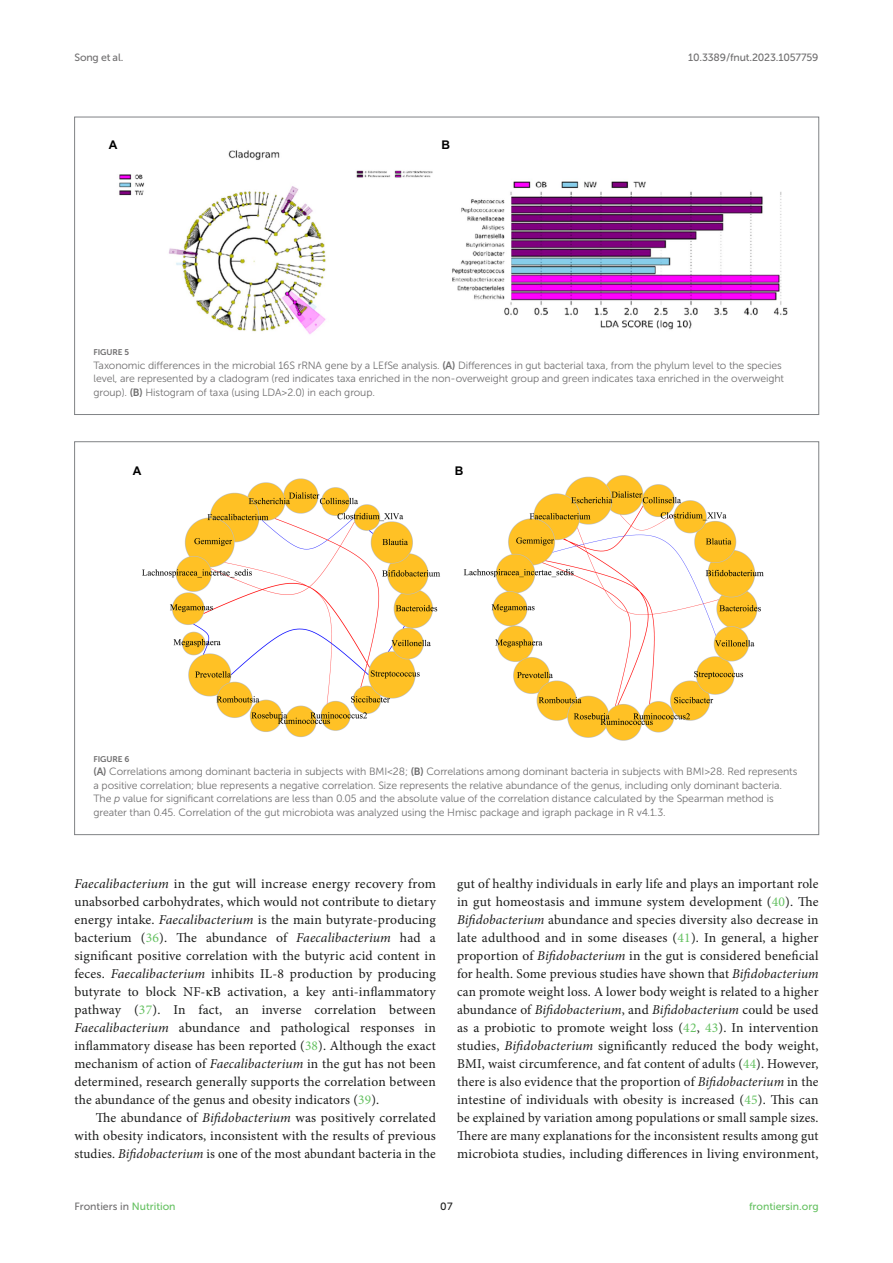
<style>
.page{position:relative;width:893px;height:1263px;background:#fff}
.page>*{position:absolute;margin:0;border:0;box-sizing:border-box;transform-origin:0 0}
.TEXT{font:13.5px/18px "Minion Pro";letter-spacing:.015em;color:#1b1c1b;text-align:justify}
.t1{font:700 12px "Arial";color:#000}
.FIG_LEG{font:10.5px/13.5px "Museo Sans 300";letter-spacing:-.01em;color:#706f70}
.t2{font:10.5px "Museo Sans 500";letter-spacing:-.015em;color:#706f70}
.t3{font:10.5px "Museo Sans 500";color:#65c161}
.t4{font:10.5px "Museo Sans 500";color:#1b1c1b}
.FIG_HD{font:8.25px "Museo Sans 700";letter-spacing:-.01em;color:#706f70}
.s1{font-family:"Museo Sans 700"}
.s2{font-style:italic}
.s3{color:#65c161}
.s4{font-family:"STIX General"}
</style>
<div class="page">
<img style="left:119px;top:150px;width:669px;height:185px">
<img style="left:142px;top:475px;width:622px;height:266px">
<p class="t2" style="left:74px;top:51px;width:50px">Song et al.</p>
<p class="t2" style="left:688px;top:51px;width:132px">10.3389/fnut.2023.1057759</p>
<p class="t1" style="left:109px;top:137px;width:10px">A</p>
<p class="t1" style="left:442px;top:137px;width:10px">B</p>
<p class="FIG_HD" style="left:94px;top:348px;width:37px">FIGURE 5</p>
<p class="FIG_LEG" style="left:94px;top:358px;width:692px">Taxonomic differences in the microbial 16S rRNA gene by a LEfSe analysis. <span class="s1">(A)</span> Differences in gut bacterial taxa, from the phylum level to the species level, are represented by a cladogram (red indicates taxa enriched in the non-overweight group and green indicates taxa enriched in the overweight group). <span class="s1">(B)</span> Histogram of taxa (using LDA &gt; 2.0) in each group.</p>
<p class="t1" style="left:133px;top:462px;width:10px">A</p>
<p class="t1" style="left:455px;top:463px;width:10px">B</p>
<p class="FIG_HD" style="left:94px;top:754px;width:37px">FIGURE 6</p>
<p class="FIG_LEG" style="left:94px;top:765px;width:705px"><span class="s1">(A)</span> Correlations among dominant bacteria in subjects with BMI &lt; 28; <span class="s1">(B)</span> Correlations among dominant bacteria in subjects with BMI &gt; 28. Red represents a positive correlation; blue represents a negative correlation. Size represents the relative abundance of the genus, including only dominant bacteria.<br>The <span class="s2">p</span> value for significant correlations are less than 0.05 and the absolute value of the correlation distance calculated by the Spearman method is greater than 0.45. Correlation of the gut microbiota was analyzed using the Hmisc package and igraph package in R v4.1.3.</p>
<p class="TEXT" style="left:74px;top:875px;width:363px"><span class="s2">Faecalibacterium</span> in the gut will increase energy recovery from unabsorbed carbohydrates, which would not contribute to dietary energy intake. <span class="s2">Faecalibacterium</span> is the main butyrate-producing bacterium (<span class="s3">36</span>). The abundance of <span class="s2">Faecalibacterium</span> had a significant positive correlation with the butyric acid content in feces. <span class="s2">Faecalibacterium</span> inhibits IL-8 production by producing butyrate to block NF-<span class="s4">κ</span>B activation, a key anti-inflammatory pathway (<span class="s3">37</span>). In fact, an inverse correlation between <span class="s2">Faecalibacterium</span> abundance and pathological responses in inflammatory disease has been reported (<span class="s3">38</span>). Although the exact mechanism of action of <span class="s2">Faecalibacterium</span> in the gut has not been determined, research generally supports the correlation between the abundance of the genus and obesity indicators (<span class="s3">39</span>).</p>
<p class="TEXT" style="left:74px;top:1109px;width:363px;text-indent:21px">The abundance of <span class="s2">Bifidobacterium</span> was positively correlated with obesity indicators, inconsistent with the results of previous studies. <span class="s2">Bifidobacterium</span> is one of the most abundant bacteria in the</p>
<p class="TEXT" style="left:457px;top:875px;width:363px">gut of healthy individuals in early life and plays an important role in gut homeostasis and immune system development (<span class="s3">40</span>). The <span class="s2">Bifidobacterium</span> abundance and species diversity also decrease in late adulthood and in some diseases (<span class="s3">41</span>). In general, a higher proportion of <span class="s2">Bifidobacterium</span> in the gut is considered beneficial for health. Some previous studies have shown that <span class="s2">Bifidobacterium </span>can promote weight loss. A lower body weight is related to a higher abundance of <span class="s2">Bifidobacterium</span>, and <span class="s2">Bifidobacterium</span> could be used as a probiotic to promote weight loss (<span class="s3">42</span>, <span class="s3">43</span>). In intervention studies, <span class="s2">Bifidobacterium</span> significantly reduced the body weight, BMI, waist circumference, and fat content of adults (<span class="s3">44</span>). However, there is also evidence that the proportion of <span class="s2">Bifidobacterium</span> in the intestine of individuals with obesity is increased (<span class="s3">45</span>). This can be explained by variation among populations or small sample sizes.<br>There are many explanations for the inconsistent results among gut microbiota studies, including differences in living environment,</p>
<p class="t2" style="left:74px;top:1200px;width:103px">Frontiers in <span class="s3">Nutrition</span></p>
<p class="t4" style="left:440px;top:1200px;width:14px">07</p>
<p class="t3" style="left:749px;top:1200px;width:71px">frontiersin.org</p>
</div>
